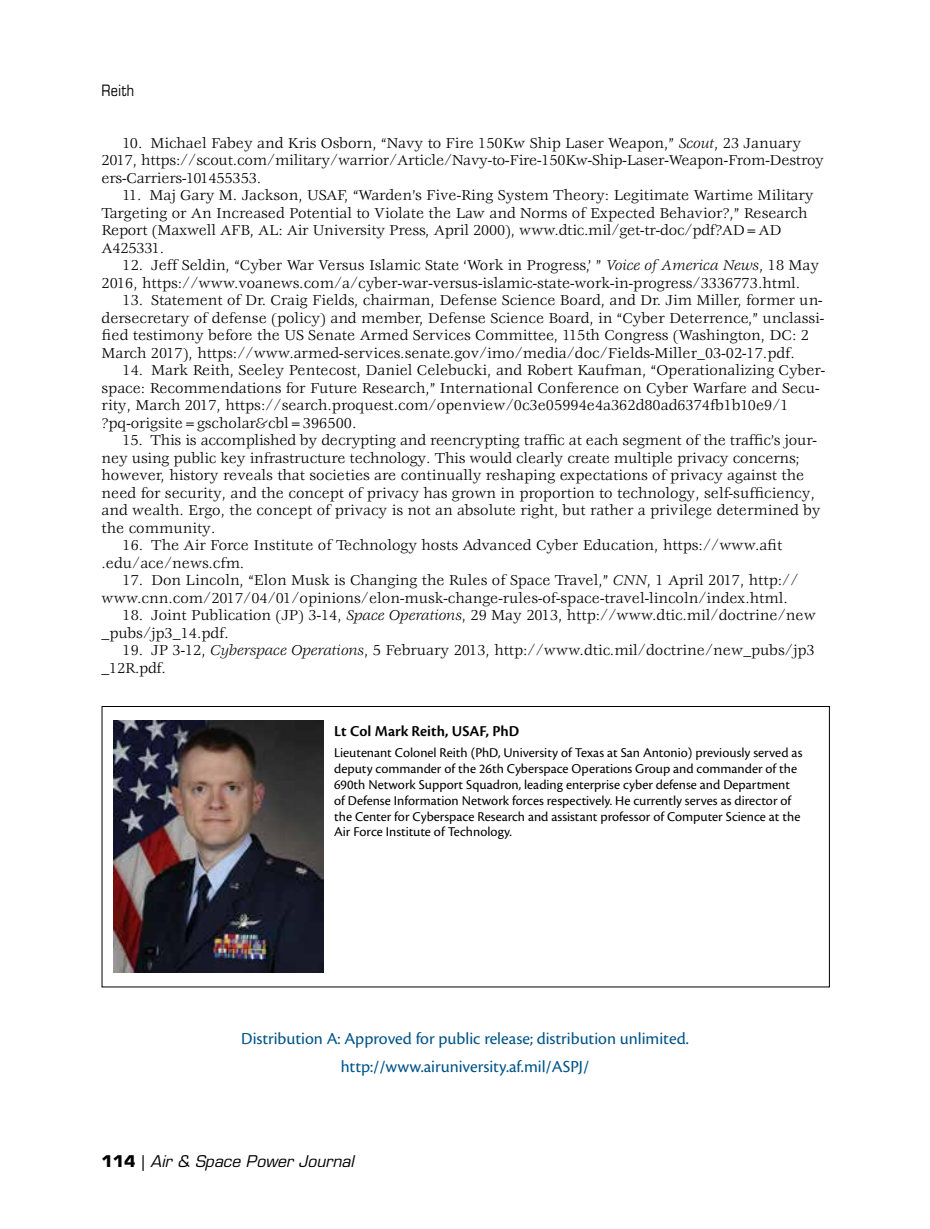
<style>
.page{position:relative;width:930px;height:1229px;background:#fff}
.page>*{position:absolute;margin:0;border:0;box-sizing:border-box;transform-origin:0 0}
.t1{font:17.5px/28px "Cronos Pro";color:#005387;text-align:center}
.t2{font:15.75px/17.5px "Veljovic Std";color:#000}
.t3{font:italic 15.75px "Eurostile LT Std";color:#000}
.t4{font:600 15.75px "Cronos Pro";letter-spacing:.005em;color:#000}
.t5{font:condensed 15.75px "Eurostile LT Std";color:#000}
.t6{font:14px/15.8px "Cronos Pro";color:#000}
.s1{font-style:italic}
.s2{font-weight:700;font-style:normal}
.s3{font-style:normal}
</style>
<div class="page">
<img style="left:113px;top:720px;width:210px;height:252px">
<p class="t5" style="left:102px;top:81px;width:34px">Reith</p>
<p class="t2" style="left:102px;top:135px;width:723px;text-indent:21px">10. Michael Fabey and Kris Osborn, “Navy to Fire 150Kw Ship Laser Weapon,” <span class="s1">Scout</span>, 23 January<br>2017, https://scout.com/military/warrior/Article/Navy-to-Fire-150Kw-Ship-Laser-Weapon-From-Destroy ers-Carriers-101455353.</p>
<p class="t2" style="left:102px;top:187px;width:713px;text-indent:21px">11. Maj Gary M. Jackson, USAF, “Warden’s Five-Ring System Theory: Legitimate Wartime Military Targeting or An Increased Potential to Violate the Law and Norms of Expected Behavior?,” Research Report (Maxwell AFB, AL: Air University Press, April 2000), www.dtic.mil/get-tr-doc/pdf?AD=AD A425331.</p>
<p class="t2" style="left:102px;top:257px;width:719px;text-indent:21px">12. Jeff Seldin, “Cyber War Versus Islamic State ‘Work in Progress,’ ” <span class="s1">Voice of America News</span>, 18 May<br>2016, https://www.voanews.com/a/cyber-war-versus-islamic-state-work-in-progress/3336773.html.</p>
<p class="t2" style="left:102px;top:292px;width:724px;text-indent:21px">13. Statement of Dr. Craig Fields, chairman, Defense Science Board, and Dr. Jim Miller, former un&shy;dersecretary of defense (policy) and member, Defense Science Board, in “Cyber Deterrence,” unclassi&shy;fied testimony before the US Senate Armed Services Committee, 115th Congress (Washington, DC: 2<br>March 2017), https://www.armed-services.senate.gov/imo/media/doc/Fields-Miller_03-02-17.pdf.</p>
<p class="t2" style="left:102px;top:362px;width:725px;text-indent:21px">14. Mark Reith, Seeley Pentecost, Daniel Celebucki, and Robert Kaufman, “Operationalizing Cyber&shy;space: Recommendations for Future Research,” International Conference on Cyber Warfare and Secu&shy;rity, March 2017, https://search.proquest.com/openview/0c3e05994e4a362d80ad6374fb1b10e9/1 ?pq-origsite=gscholar&amp;cbl=396500.</p>
<p class="t2" style="left:102px;top:432px;width:720px;text-indent:21px">15. This is accomplished by decrypting and reencrypting traffic at each segment of the traffic’s jour&shy;ney using public key infrastructure technology. This would clearly create multiple privacy concerns; however, history reveals that societies are continually reshaping expectations of privacy against the need for security, and the concept of privacy has grown in proportion to technology, self-sufficiency, and wealth. Ergo, the concept of privacy is not an absolute right, but rather a privilege determined by the community.</p>
<p class="t2" style="left:102px;top:537px;width:682px;text-indent:21px">16. The Air Force Institute of Technology hosts Advanced Cyber Education, https://www.afit .edu/ace/news.cfm.</p>
<p class="t2" style="left:102px;top:572px;width:698px;text-indent:21px">17. Don Lincoln, “Elon Musk is Changing the Rules of Space Travel,” <span class="s1">CNN</span>, 1 April 2017, http:// www.cnn.com/2017/04/01/opinions/elon-musk-change-rules-of-space-travel-lincoln/index.html.</p>
<p class="t2" style="left:102px;top:607px;width:715px;text-indent:21px">18. Joint Publication (JP) 3-14, <span class="s1">Space Operations</span>, 29 May 2013, http://www.dtic.mil/doctrine/new _pubs/jp3_14.pdf.</p>
<p class="t2" style="left:102px;top:642px;width:714px;text-indent:21px">19. JP 3-12, <span class="s1">Cyberspace Operations</span>, 5 February 2013, http://www.dtic.mil/doctrine/new_pubs/jp3 _12R.pdf.</p>
<p class="t4" style="left:334px;top:722px;width:187px">Lt Col Mark Reith, USAF, PhD</p>
<p class="t6" style="left:334px;top:745px;width:469px">Lieutenant Colonel Reith (PhD, University of Texas at San Antonio) previously served as deputy commander of the 26th Cyberspace Operations Group and commander of the 690th Network Support Squadron, leading enterprise cyber defense and Department of Defense Information Network forces respectively. He currently serves as director of the Center for Cyberspace Research and assistant professor of Computer Science at the Air Force Institute of Technology.</p>
<p class="t1" style="left:241px;top:1024px;width:449px">Distribution A: Approved for public release; distribution unlimited. http://www.airuniversity.af.mil/ASPJ/</p>
<p class="t3" style="left:102px;top:1152px;width:254px"><span class="s2">114</span> <span class="s3">|</span> Air &amp; Space Power Journal</p>
</div>
